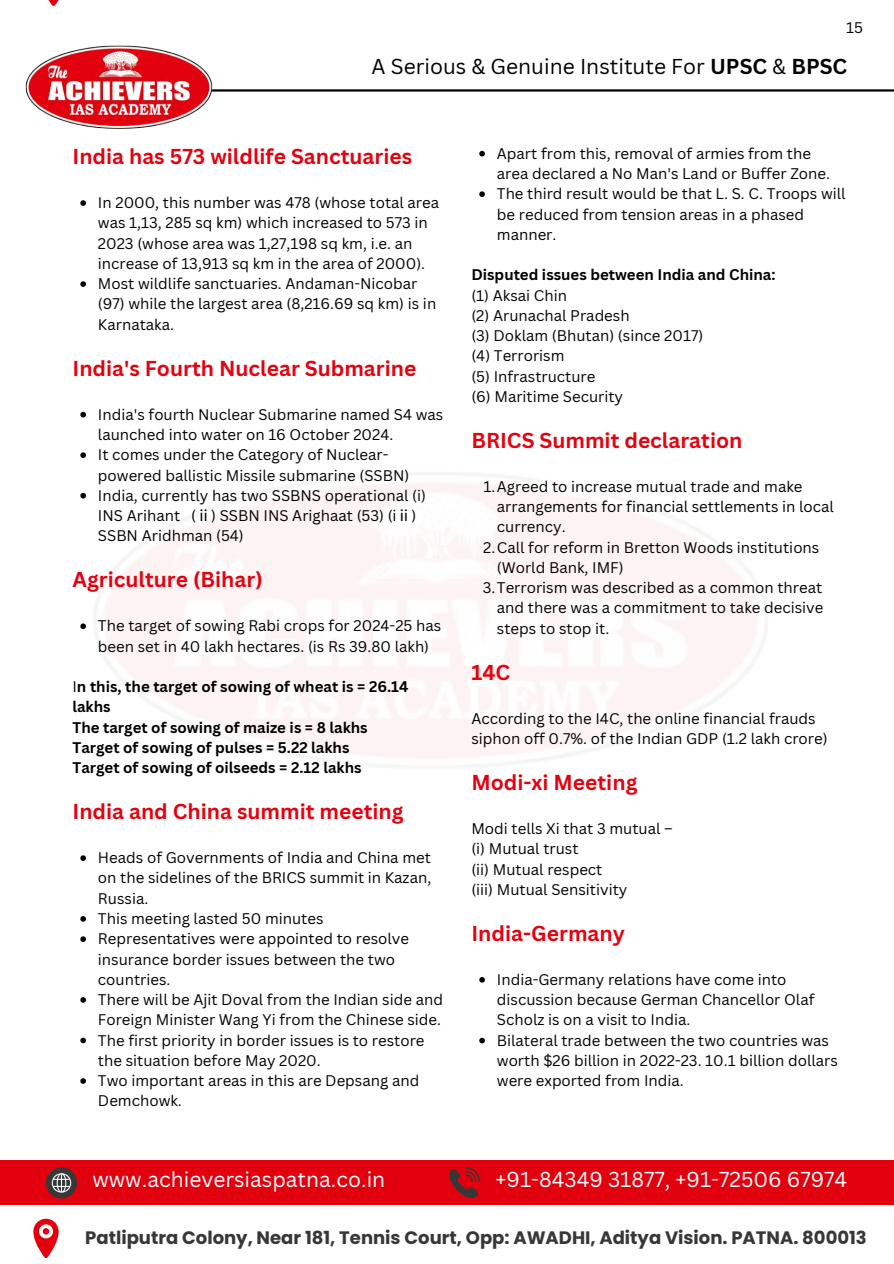
<style>
.page{position:relative;width:894px;height:1264px;background:#fff}
.page>*{position:absolute;margin:0;border:0;box-sizing:border-box;transform-origin:0 0}
.t1{font:700 21px "Canva Sans";color:#e30310}
.t2{font:21px "Canva Sans";color:#fff}
.t3{font:21px "Canva Sans";color:#000}
.t4{font:700 18px "Poppins";color:#373737}
.t5{font:15px/20.2px "Canva Sans";color:#000}
.t6{font:700 15px/20.2px "Canva Sans";color:#000}
.s1{font-weight:700}
.s2{font-family:"Noto Sans CJ Ksc"}
.s3{font-weight:400}
</style>
<div class="page">
<hr style="left:201px;top:89px;width:692px;height:3px;background:#000">
<img style="left:25px;top:45px;width:221px;height:84px">
<div style="left:0;top:1160px;width:893px;height:45px;background:#e3000e"></div>
<svg style="left:33px;top:1218px;width:26px;height:39px"></svg>
<svg style="left:46px;top:1167px;width:31px;height:31px"></svg>
<svg style="left:449px;top:1167px;width:30px;height:31px"></svg>
<svg style="left:48px;top:0;width:11px;height:6px"></svg>
<svg style="left:80px;top:200px;width:6px;height:6px"></svg>
<svg style="left:80px;top:281px;width:6px;height:6px"></svg>
<svg style="left:80px;top:412px;width:6px;height:5px"></svg>
<svg style="left:80px;top:452px;width:6px;height:6px"></svg>
<svg style="left:80px;top:493px;width:6px;height:5px"></svg>
<svg style="left:80px;top:623px;width:6px;height:6px"></svg>
<svg style="left:80px;top:855px;width:6px;height:6px"></svg>
<svg style="left:80px;top:916px;width:6px;height:5px"></svg>
<svg style="left:80px;top:936px;width:6px;height:6px"></svg>
<svg style="left:80px;top:997px;width:6px;height:5px"></svg>
<svg style="left:80px;top:1037px;width:6px;height:6px"></svg>
<svg style="left:80px;top:1078px;width:6px;height:5px"></svg>
<svg style="left:479px;top:151px;width:6px;height:5px"></svg>
<svg style="left:479px;top:191px;width:6px;height:6px"></svg>
<svg style="left:479px;top:977px;width:6px;height:5px"></svg>
<svg style="left:479px;top:1037px;width:6px;height:6px"></svg>
<p class="t5" style="left:845px;top:17px;width:18px">15</p>
<h1 class="t3" style="left:371px;top:51px;width:477px">A Serious &amp; Genuine Institute For <span class="s1">UPSC</span> &amp; <span class="s1">BPSC</span></h1>
<h1 class="t1" style="left:72px;top:142px;width:341px">India has 573 wildlife Sanctuaries</h1>
<p class="t5" style="left:98px;top:192px;width:342px">In 2000, this number was 478 (whose total area was 1,13, 285 sq km) which increased to 573 in 2023 (whose area was 1,27,198 sq km, i.e. an increase of 13,913 sq km in the area of 2000).<br>Most wildlife sanctuaries. Andaman-Nicobar (97) while the largest area (8,216.69 sq km) is in Karnataka.</p>
<h1 class="t1" style="left:72px;top:353px;width:345px">India's Fourth Nuclear Submarine</h1>
<p class="t5" style="left:98px;top:404px;width:347px">India's fourth Nuclear Submarine named S4 was launched into water on 16 October 2024.<br>It comes under the Category of Nuclear&shy;powered ballistic Missile submarine (SSBN)<br>India, currently has two SSBNS operational (i)<br>INS Arihant (<span class="s2">ⅱ</span>) SSBN INS Arighaat (53) (i<span class="s2">ⅱ</span>)<br>SSBN Aridhman (54)</p>
<h1 class="t1" style="left:72px;top:565px;width:192px">Agriculture (Bihar)</h1>
<p class="t5" style="left:98px;top:615px;width:344px">The target of sowing Rabi crops for 2024-25 has been set in 40 lakh hectares. (is Rs 39.80 lakh)</p>
<p class="t6" style="left:72px;top:676px;width:337px"><span class="s3">I</span>n this, the target of sowing of wheat is = 26.14 lakhs<br>The target of sowing of maize is = 8 lakhs Target of sowing of pulses = 5.22 lakhs<br>Target of sowing of oilseeds = 2.12 lakhs</p>
<h1 class="t1" style="left:72px;top:796px;width:332px">India and China summit meeting</h1>
<p class="t5" style="left:98px;top:847px;width:346px">Heads of Governments of India and China met on the sidelines of the BRICS summit in Kazan, Russia.<br>This meeting lasted 50 minutes Representatives were appointed to resolve insurance border issues between the two countries.<br>There will be Ajit Doval from the Indian side and Foreign Minister Wang Yi from the Chinese side.<br>The first priority in border issues is to restore the situation before May 2020.<br>Two important areas in this are Depsang and Demchowk.</p>
<p class="t5" style="left:497px;top:143px;width:350px">Apart from this, removal of armies from the area declared a No Man's Land or Buffer Zone.<br>The third result would be that L. S. C. Troops will be reduced from tension areas in a phased manner.</p>
<p class="t6" style="left:471px;top:264px;width:305px">Disputed issues between India and China:</p>
<p class="t5" style="left:471px;top:284px;width:233px">(1) Aksai Chin<br>(2) Arunachal Pradesh<br>(3) Doklam (Bhutan) (since 2017) (4) Terrorism<br>(5) Infrastructure<br>(6) Maritime Security</p>
<h1 class="t1" style="left:471px;top:425px;width:272px">BRICS Summit declaration</h1>
<p class="t5" style="left:483px;top:476px;width:320px">1.Agreed to increase mutual trade and make</p>
<p class="t5" style="left:497px;top:496px;width:338px">arrangements for financial settlements in local</p>
<p class="t5" style="left:497px;top:516px;width:70px">currency.</p>
<p class="t5" style="left:483px;top:536px;width:337px">2.Call for reform in Bretton Woods institutions</p>
<p class="t5" style="left:497px;top:557px;width:128px">(World Bank, IMF)</p>
<p class="t5" style="left:482px;top:577px;width:341px">3.Terrorism was described as a common threat</p>
<p class="t5" style="left:497px;top:597px;width:328px">and there was a commitment to take decisive</p>
<p class="t5" style="left:497px;top:617px;width:114px">steps to stop it.</p>
<h1 class="t1" style="left:471px;top:657px;width:40px">14C</h1>
<p class="t5" style="left:471px;top:707px;width:357px">According to the I4C, the online financial frauds siphon off 0.7%. of the Indian GDP (1.2 lakh crore)</p>
<h1 class="t1" style="left:471px;top:767px;width:167px">Modi-xi Meeting</h1>
<p class="t5" style="left:471px;top:818px;width:203px">Modi tells Xi that 3 mutual – (i) Mutual trust<br>(ii) Mutual respect<br>(iii) Mutual Sensitivity</p>
<h1 class="t1" style="left:471px;top:918px;width:155px">India-Germany</h1>
<p class="t5" style="left:497px;top:968px;width:342px">India-Germany relations have come into discussion because German Chancellor Olaf Scholz is on a visit to India.<br>Bilateral trade between the two countries was worth $26 billion in 2022-23. 10.1 billion dollars were exported from India.</p>
<h1 class="t2" style="left:92px;top:1164px;width:294px">www.achieversiaspatna.co.in</h1>
<h1 class="t2" style="left:495px;top:1164px;width:353px">+91-84349 31877, +91-72506 67974</h1>
<p class="t4" style="left:85px;top:1225px;width:782px">Patliputra Colony, Near 181, Tennis Court, Opp: AWADHI, Aditya Vision. PATNA. 800013</p>
</div>
